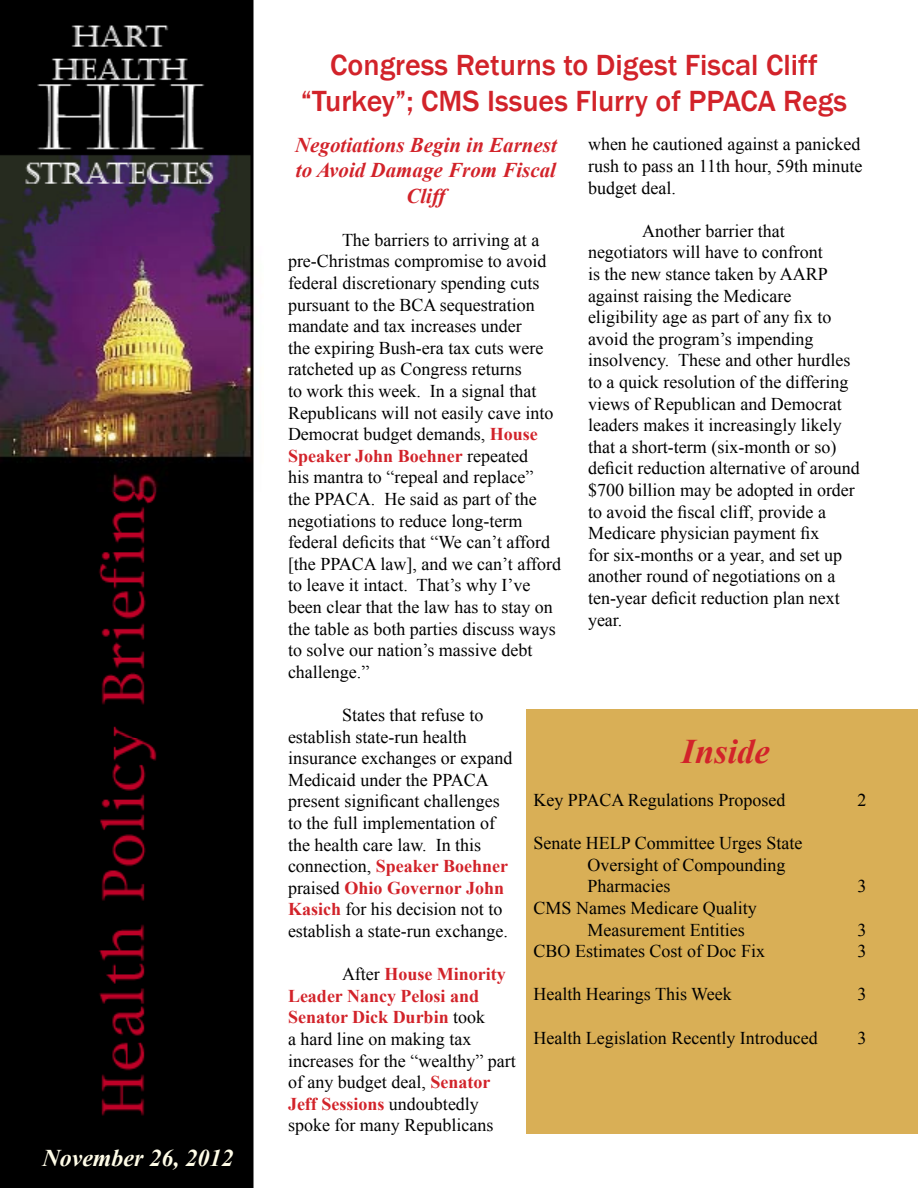
<style>
.page{position:relative;width:918px;height:1188px;background:#fff}
.page>*{position:absolute;margin:0;border:0;box-sizing:border-box;transform-origin:0 0}
.t1{font:italic 700 34.5px "Times New Roman";color:#d2232a}
.t2{font:500 30px/36px "Franklin Gothic";color:#d2232a;text-align:center}
.t3{font:italic 700 24px "Times New Roman";color:#fffde8}
.t4{font:italic 700 21px/25.2px "Times New Roman";color:#d2232a;text-align:center}
.t5{font:18px/21.6px "Times New Roman";color:#000}
.s1{font-weight:700;color:#d2232a}
</style>
<div class="page">
<img style="left:0;top:0;width:254px;height:1187px">
<div style="left:526px;top:710px;width:392px;height:424px;background:#d9af56"></div>
<h3 class="t3" style="left:42px;top:1141px;width:193px">November 26, 2012</h3>
<h2 class="t2" style="left:301px;top:47px;width:548px">Congress Returns to Digest Fiscal Cliff “Turkey”; CMS Issues Flurry of PPACA Regs</h2>
<p class="t5" style="left:588px;top:133px;width:276px">when he cautioned against a panicked rush to pass an 11th hour, 59th minute budget deal.</p>
<p class="t5" style="left:588px;top:220px;width:273px;text-indent:54px">Another barrier that negotiators will have to confront<br>is the new stance taken by AARP against raising the Medicare eligibility age as part of any fix to avoid the program’s impending insolvency. These and other hurdles to a quick resolution of the differing views of Republican and Democrat leaders makes it increasingly likely that a short-term (six-month or so) deficit reduction alternative of around $700 billion may be adopted in order to avoid the fiscal cliff, provide a<br>Medicare physician payment fix<br>for six-months or a year, and set up another round of negotiations on a ten-year deficit reduction plan next year.</p>
<p class="t4" style="left:295px;top:132px;width:263px">Negotiations Begin in Earnest to Avoid Damage From Fiscal<br>Cliff</p>
<p class="t5" style="left:288px;top:229px;width:275px;text-indent:54px">The barriers to arriving at a pre-Christmas compromise to avoid federal discretionary spending cuts pursuant to the BCA sequestration mandate and tax increases under<br>the expiring Bush-era tax cuts were ratcheted up as Congress returns<br>to work this week. In a signal that Republicans will not easily cave into Democrat budget demands, <span class="s1">House Speaker John Boehner</span> repeated<br>his mantra to “repeal and replace”<br>the PPACA. He said as part of the negotiations to reduce long-term federal deficits that “We can’t afford [the PPACA law], and we can’t afford to leave it intact. That’s why I’ve been clear that the law has to stay on the table as both parties discuss ways to solve our nation’s massive debt challenge.”</p>
<p class="t5" style="left:288px;top:704px;width:226px;text-indent:54px">States that refuse to establish state-run health insurance exchanges or expand<br>Medicaid under the PPACA present significant challenges to the full implementation of the health care law. In this connection, <span class="s1">Speaker Boehner </span>praised <span class="s1">Ohio Governor John<br>Kasich</span> for his decision not to establish a state-run exchange.</p>
<p class="t5" style="left:288px;top:963px;width:229px;text-indent:54px">After <span class="s1">House Minority<br>Leader Nancy Pelosi and<br>Senator Dick Durbin</span> took<br>a hard line on making tax increases for the “wealthy” part of any budget deal, <span class="s1">Senator<br>Jeff Sessions</span> undoubtedly spoke for many Republicans</p>
<h1 class="t1" style="left:682px;top:727px;width:90px">Inside</h1>
<p class="t5" style="left:534px;top:789px;width:253px">Key PPACA Regulations Proposed</p>
<p class="t5" style="left:858px;top:789px;width:10px">2</p>
<p class="t5" style="left:588px;top:832px;width:216px;text-indent:-54px">Senate HELP Committee Urges State<br>Oversight of Compounding<br>Pharmacies</p>
<p class="t5" style="left:858px;top:875px;width:10px">3</p>
<p class="t5" style="left:588px;top:897px;width:171px;text-indent:-54px">CMS Names Medicare Quality<br>Measurement Entities</p>
<p class="t5" style="left:858px;top:919px;width:10px">3</p>
<p class="t5" style="left:534px;top:940px;width:233px">CBO Estimates Cost of Doc Fix</p>
<p class="t5" style="left:858px;top:940px;width:10px">3</p>
<p class="t5" style="left:534px;top:983px;width:200px">Health Hearings This Week</p>
<p class="t5" style="left:858px;top:983px;width:10px">3</p>
<p class="t5" style="left:534px;top:1027px;width:286px">Health Legislation Recently Introduced</p>
<p class="t5" style="left:858px;top:1027px;width:10px">3</p>
</div>
